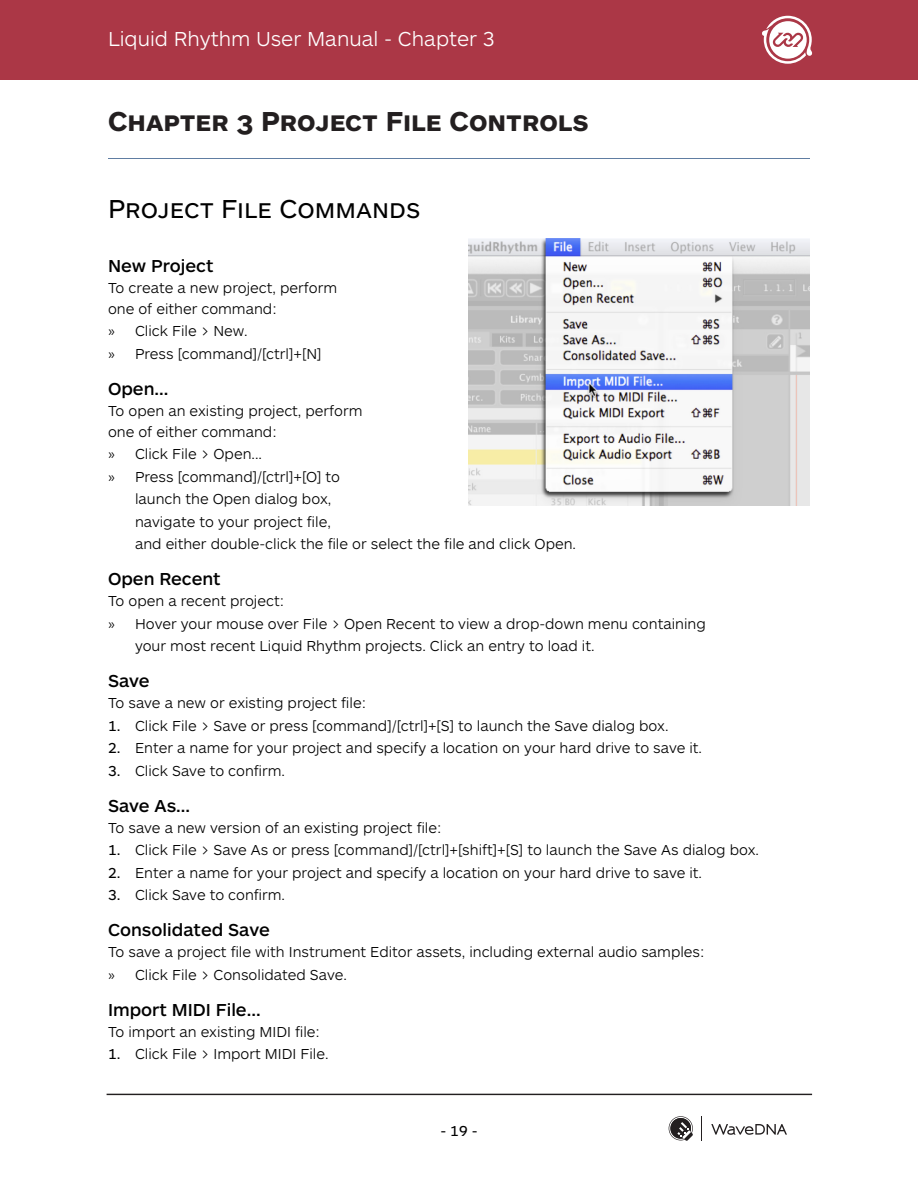
<style>
.page{position:relative;width:918px;height:1188px;background:#fff}
.page>*{position:absolute;margin:0;border:0;box-sizing:border-box;transform-origin:0 0}
.t1{font:700 28.5px "ARS Maquette Pro";color:#231f20}
.t2{font:27px "ARS Maquette Pro";color:#000}
.t3{font:300 21px "ARS Maquette Pro";color:#fff}
.t4{font:500 18px "ARS Maquette Pro";color:#000}
.t5{font:300 15px/21px "ARS Maquette Pro";color:#000}
.t6{font:15px "ARS Maquette Pro";color:#000}
.s1{font-weight:400}
</style>
<div class="page">
<div style="left:0;top:0;width:918px;height:79px;background:#ab3746"></div>
<svg style="left:762px;top:16px;width:50px;height:48px"></svg>
<hr style="left:107px;top:1094px;width:705px;height:1px;background:#231f20">
<svg style="left:669px;top:1116px;width:24px;height:25px"></svg>
<svg style="left:711px;top:1124px;width:76px;height:11px"></svg>
<img style="left:468px;top:239px;width:342px;height:266px">
<svg style="left:108px;top:158px;width:702px;height:1px"></svg>
<h3 class="t3" style="left:108px;top:25px;width:388px">Liquid Rhythm User Manual - Chapter 3</h3>
<h1 class="t1" style="left:108px;top:102px;width:482px">Chapter 3 Project File Controls</h1>
<h2 class="t2" style="left:108px;top:191px;width:314px">Project File Commands</h2>
<p class="t4" style="left:108px;top:254px;width:107px">New Project</p>
<p class="t5" style="left:108px;top:276px;width:231px">To create a new project, perform one of either command:</p>
<p class="t5" style="left:108px;top:319px;width:215px;line-height:22.5px">» Click File &gt; New.<br>» Press [command]/[ctrl]+[N]</p>
<p class="t4" style="left:108px;top:377px;width:62px">Open...</p>
<p class="t5" style="left:108px;top:399px;width:256px">To open an existing project, perform one of either command:</p>
<p class="t5" style="left:108px;top:443px;width:156px">» Click File &gt; Open...</p>
<p class="t5" style="left:108px;top:465px;width:234px">» Press [command]/[ctrl]+[O] to</p>
<p class="t5" style="left:135px;top:488px;width:198px">launch the Open dialog box,</p>
<p class="t5" style="left:135px;top:510px;width:197px">navigate to your project file,</p>
<p class="t5" style="left:135px;top:533px;width:443px">and either double-click the file or select the file and click Open.</p>
<p class="t4" style="left:108px;top:567px;width:114px">Open Recent</p>
<p class="t5" style="left:108px;top:590px;width:178px">To open a recent project:</p>
<p class="t5" style="left:108px;top:612px;width:599px">» Hover your mouse over File &gt; Open Recent to view a drop-down menu containing</p>
<p class="t5" style="left:135px;top:635px;width:461px">your most recent Liquid Rhythm projects. Click an entry to load it.</p>
<p class="t4" style="left:108px;top:669px;width:43px">Save</p>
<p class="t5" style="left:108px;top:692px;width:260px">To save a new or existing project file:</p>
<p class="t5" style="left:108px;top:714px;width:562px"><span class="s1">1.</span> Click File &gt; Save or press [command]/[ctrl]+[S] to launch the Save dialog box.</p>
<p class="t5" style="left:108px;top:737px;width:596px"><span class="s1">2.</span> Enter a name for your project and specify a location on your hard drive to save it.</p>
<p class="t5" style="left:108px;top:759px;width:179px"><span class="s1">3.</span> Click Save to confirm.</p>
<p class="t4" style="left:108px;top:794px;width:84px">Save As...</p>
<p class="t5" style="left:108px;top:816px;width:335px">To save a new version of an existing project file:</p>
<p class="t5" style="left:108px;top:839px;width:653px"><span class="s1">1.</span> Click File &gt; Save As or press [command]/[ctrl]+[shift]+[S] to launch the Save As dialog box.</p>
<p class="t5" style="left:108px;top:861px;width:596px"><span class="s1">2.</span> Enter a name for your project and specify a location on your hard drive to save it.</p>
<p class="t5" style="left:108px;top:884px;width:179px"><span class="s1">3.</span> Click Save to confirm.</p>
<p class="t4" style="left:108px;top:918px;width:163px">Consolidated Save</p>
<p class="t5" style="left:108px;top:940px;width:598px;line-height:22.5px">To save a project file with Instrument Editor assets, including external audio samples: » Click File &gt; Consolidated Save.</p>
<p class="t4" style="left:108px;top:998px;width:154px">Import MIDI File...</p>
<p class="t5" style="left:108px;top:1020px;width:213px">To import an existing MIDI file:</p>
<p class="t5" style="left:108px;top:1043px;width:222px"><span class="s1">1.</span> Click File &gt; Import MIDI File.</p>
<p class="t6" style="left:440px;top:1121px;width:39px">- 19 -</p>
</div>
